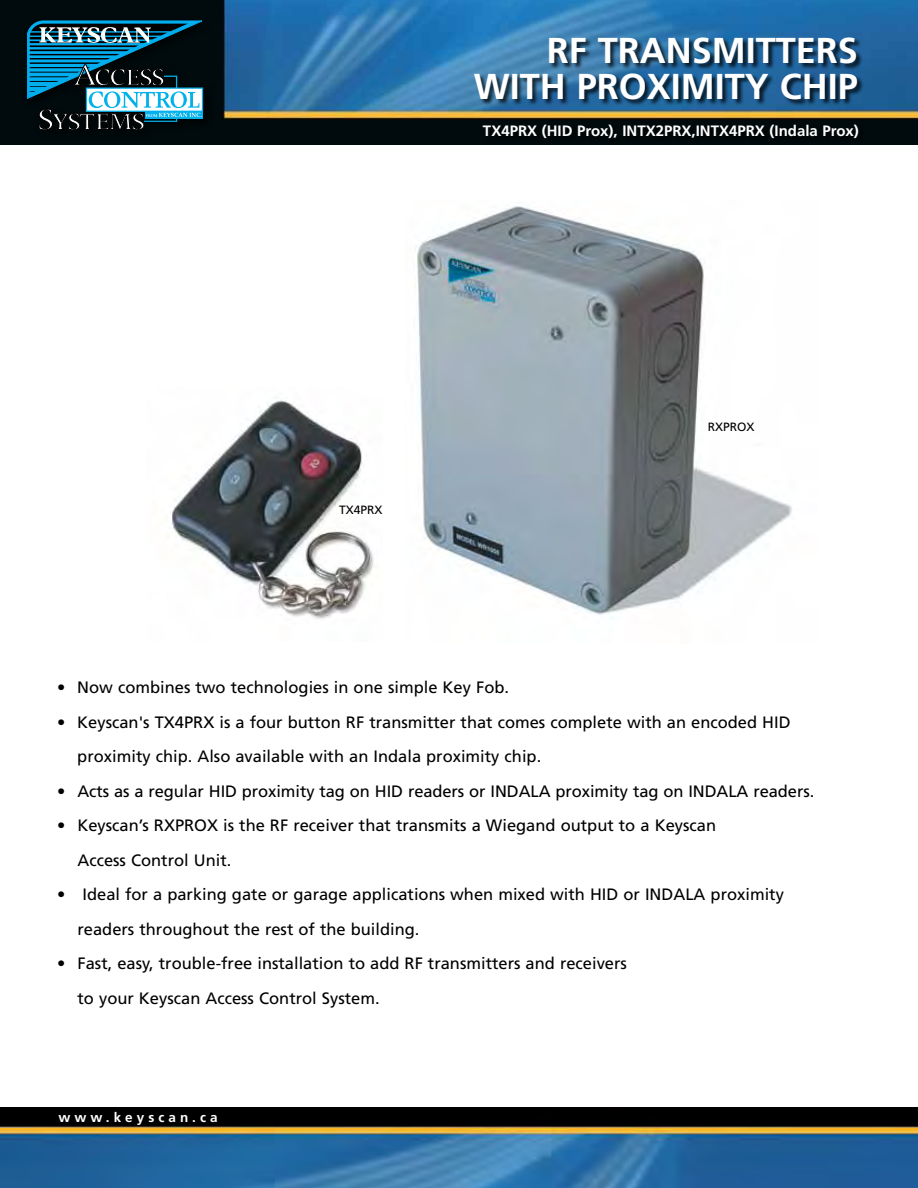
<style>
.page{position:relative;width:918px;height:1188px;background:#fff}
.page>*{position:absolute;margin:0;border:0;box-sizing:border-box;transform-origin:0 0}
.t1{font:700 36px/36px "Frutiger";color:#fff;text-align:right}
.t2{font:16.5px/34.5px "Frutiger";color:#000}
.t3{font:700 15px "Frutiger";color:#fff}
.t4{font:700 13.5px "Frutiger";letter-spacing:.3em;color:#fff}
.t5{font:12px "Frutiger";color:#000}
</style>
<div class="page">
<img style="left:415px;top:206px;width:377px;height:409px">
<img style="left:170px;top:400px;width:204px;height:219px">
<img style="left:0;top:0;width:918px;height:144px">
<img style="left:0;top:1108px;width:918px;height:80px">
<div style="left:23px;top:16px;width:192px;height:126px;background:#00090b"></div>
<svg style="left:27px;top:21px;width:176px;height:109px"></svg>
<div style="left:474px;top:37px;width:389px;height:69px;background:#000;opacity:.75"></div>
<div style="left:483px;top:125px;width:382px;height:20px;background:#000809"></div>
<h1 class="t1" style="left:474px;top:32px;width:386px">RF TRANSMITTERS<br>WITH PROXIMITY CHIP</h1>
<p class="t3" style="left:483px;top:122px;width:377px">TX4PRX (HID Prox), INTX2PRX,INTX4PRX (Indala Prox)</p>
<p class="t5" style="left:339px;top:502px;width:45px">TX4PRX</p>
<p class="t5" style="left:708px;top:420px;width:48px">RXPROX</p>
<p class="t2" style="left:57px;top:670px;width:454px">• Now combines two technologies in one simple Key Fob.</p>
<p class="t2" style="left:77px;top:704px;width:715px;text-indent:-20px">• Keyscan's TX4PRX is a four button RF transmitter that comes complete with an encoded HID proximity chip. Also available with an Indala proximity chip.</p>
<p class="t2" style="left:57px;top:773px;width:759px">• Acts as a regular HID proximity tag on HID readers or INDALA proximity tag on INDALA readers.</p>
<p class="t2" style="left:77px;top:808px;width:640px;text-indent:-20px">• Keyscan’s RXPROX is the RF receiver that transmits a Wiegand output to a Keyscan<br>Access Control Unit.</p>
<p class="t2" style="left:78px;top:877px;width:708px;text-indent:-20px">• Ideal for a parking gate or garage applications when mixed with HID or INDALA proximity readers throughout the rest of the building.</p>
<p class="t2" style="left:78px;top:946px;width:551px;text-indent:-20px">• Fast, easy, trouble-free installation to add RF transmitters and receivers to your Keyscan Access Control System.</p>
<p class="t4" style="left:59px;top:1109px;width:161px">www.keyscan.ca</p>
</div>
